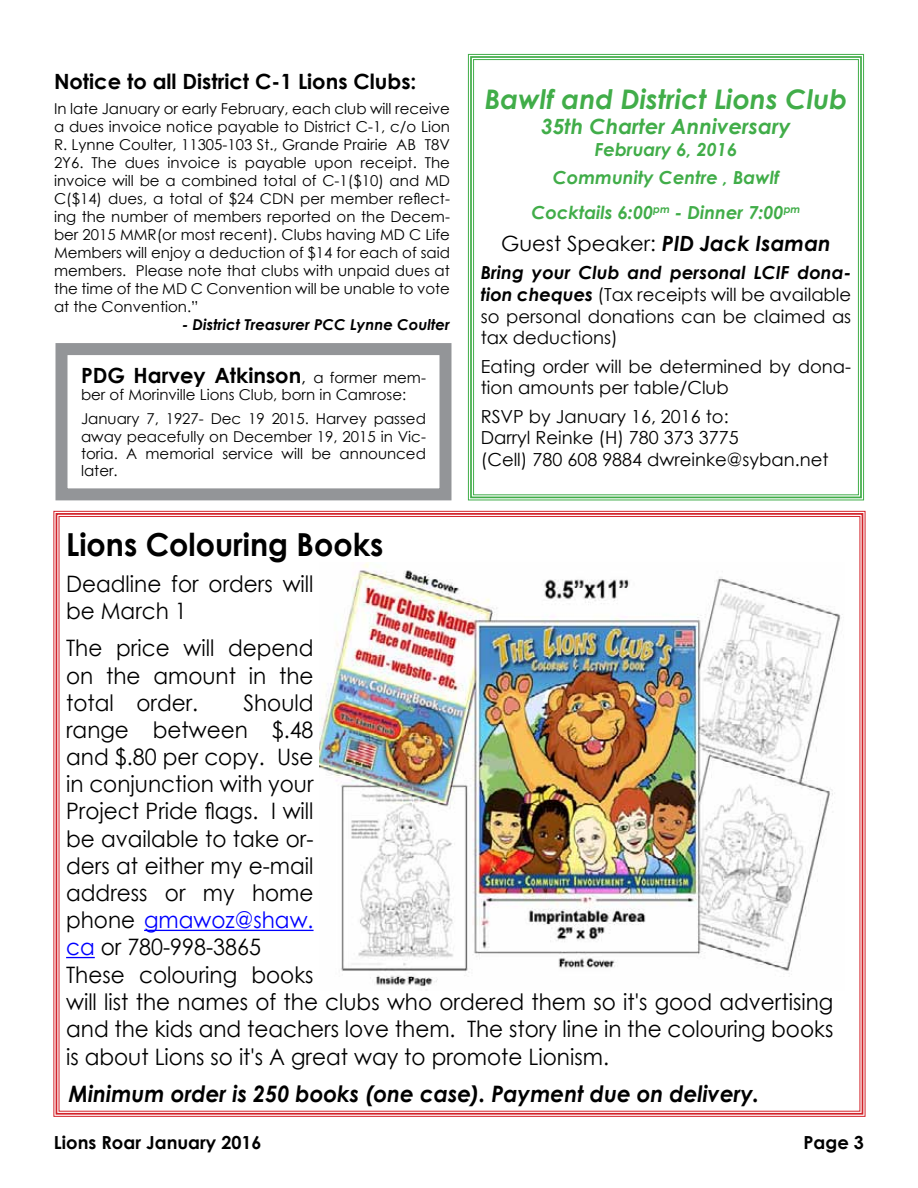
<style>
.page{position:relative;width:918px;height:1188px;background:#fff}
.page>*{position:absolute;margin:0;border:0;box-sizing:border-box;transform-origin:0 0}
.t1{font:700 31.65px "Century Gothic";color:#000;scale:.95 1}
.t2{font:italic 700 27px "Century Gothic";color:#41ad49}
.t3{font:22.65px/27.2px "Century Gothic";color:#000;scale:.95 1}
.t4{font:italic 700 22.65px "Century Gothic";color:#000;scale:.95 1}
.t5{font:700 21px "Century Gothic";color:#000}
.t6{font:21px "Century Gothic";color:#000}
.t7{font:italic 700 21px "Century Gothic";color:#41ad49}
.t8{font:18px/21.6px "Century Gothic";color:#000}
.t9{font:italic 700 18px/28.3px "Century Gothic";color:#41ad49;text-align:center}
.t10{font:700 18px "Century Gothic";color:#000}
.t11{font:15px/18px "Century Gothic";color:#000;text-align:justify}
.t12{font:italic 700 15px "Century Gothic";color:#000}
.s1{font-weight:400;font-size:18px}
.s2{font-weight:400;font-size:15px}
.s3{font-weight:700;font-style:italic}
.s4{color:#00f}
</style>
<div class="page">
<img style="left:53px;top:510px;width:813px;height:607px">
<svg style="left:468px;top:54px;width:396px;height:447px"></svg>
<div style="left:470px;top:56px;width:392px;height:442px;border:2px solid #41ad49"></div>
<div style="left:56px;top:343px;width:396px;height:157px;border:12px solid #939598"></div>
<h3 class="t5" style="left:54px;top:66px;width:364px">Notice to all District C-1 Lions Clubs:</h3>
<p class="t11" style="left:54px;top:99px;width:398px">In late January or early February, each club will receive a dues invoice notice payable to District C-1, c/o Lion R. Lynne Coulter, 11305-103 St., Grande Prairie AB T8V 2Y6. The dues invoice is payable upon receipt. The invoice will be a combined total of C-1($10) and MD C($14) dues, a total of $24 CDN per member reflect&shy;ing the number of members reported on the Decem&shy;ber 2015 MMR(or most recent). Clubs having MD C Life Members will enjoy a deduction of $14 for each of said members. Please note that clubs with unpaid dues at the time of the MD C Convention will be unable to vote at the Convention.”</p>
<p class="t12" style="left:182px;top:313px;width:269px">- District Treasurer PCC Lynne Coulter</p>
<h3 class="t5" style="left:81px;top:360px;width:347px">PDG Harvey Atkinson<span class="s1">,</span> <span class="s2">a former mem-</span></h3>
<p class="t11" style="left:81px;top:383px;width:346px;line-height:24px">ber of Morinville Lions Club, born in Camrose:<br>January 7, 1927- Dec 19 2015. Harvey passed</p>
<p class="t11" style="left:81px;top:427px;width:347px;line-height:17.2px">away peacefully on December 19, 2015 in Vic&shy;toria. A memorial service will be announced later.</p>
<h2 class="t2" style="left:485px;top:79px;width:364px">Bawlf and District Lions Club</h2>
<h3 class="t7" style="left:541px;top:111px;width:251px">35th Charter Anniversary</h3>
<p class="t9" style="left:553px;top:134px;width:228px">February 6, 2016<br>Community Centre , Bawlf</p>
<p class="t9" style="left:532px;top:198px;width:270px">Cocktails 6:00<sup>pm</sup> - Dinner 7:00<sup>pm</sup></p>
<h3 class="t6" style="left:501px;top:229px;width:331px">Guest Speaker: <span class="s3">PID Jack Isaman</span></h3>
<p class="t8" style="left:481px;top:262px;width:372px;text-align:justify"><span class="s3">Bring your Club and personal LCIF dona&shy;tion cheques</span> (Tax receipts will be available so personal donations can be claimed as tax deductions)</p>
<p class="t8" style="left:481px;top:355px;width:372px">Eating order will be determined by dona&shy;tion amounts per table/Club</p>
<p class="t8" style="left:481px;top:405px;width:349px">RSVP by January 16, 2016 to:<br>Darryl Reinke (H) 780 373 3775<br>(Cell) 780 608 9884 dwreinke@syban.net</p>
<h1 class="t1" style="left:66px;top:521px;width:336px">Lions Colouring Books</h1>
<h3 class="t3" style="left:66px;top:570px;width:262px">Deadline for orders will be March 1</h3>
<h3 class="t3" style="left:66px;top:634px;width:262px;text-align:justify">The price will depend on the amount in the total order.</h3>
<p class="t3" style="left:66px;top:689px;width:809px;text-indent:177px">Should<br>range between $.48<br>and $.80 per copy. Use<br>in conjunction with your<br>Project Pride flags. I will<br>be available to take or-<br>ders at either my e-mail<br>address or my home<br>phone <span class="s4">gmawoz@shaw.<br>ca</span> or 780-998-3865<br>These colouring books<br>will list the names of the clubs who ordered them so it's good advertising and the kids and teachers love them. The story line in the colouring books is about Lions so it's A great way to promote Lionism.</p>
<h3 class="t4" style="left:69px;top:1077px;width:728px">Minimum order is 250 books (one case). Payment due on delivery.</h3>
<p class="t10" style="left:54px;top:1129px;width:209px">Lions Roar January 2016</p>
<p class="t10" style="left:804px;top:1129px;width:62px">Page 3</p>
</div>
